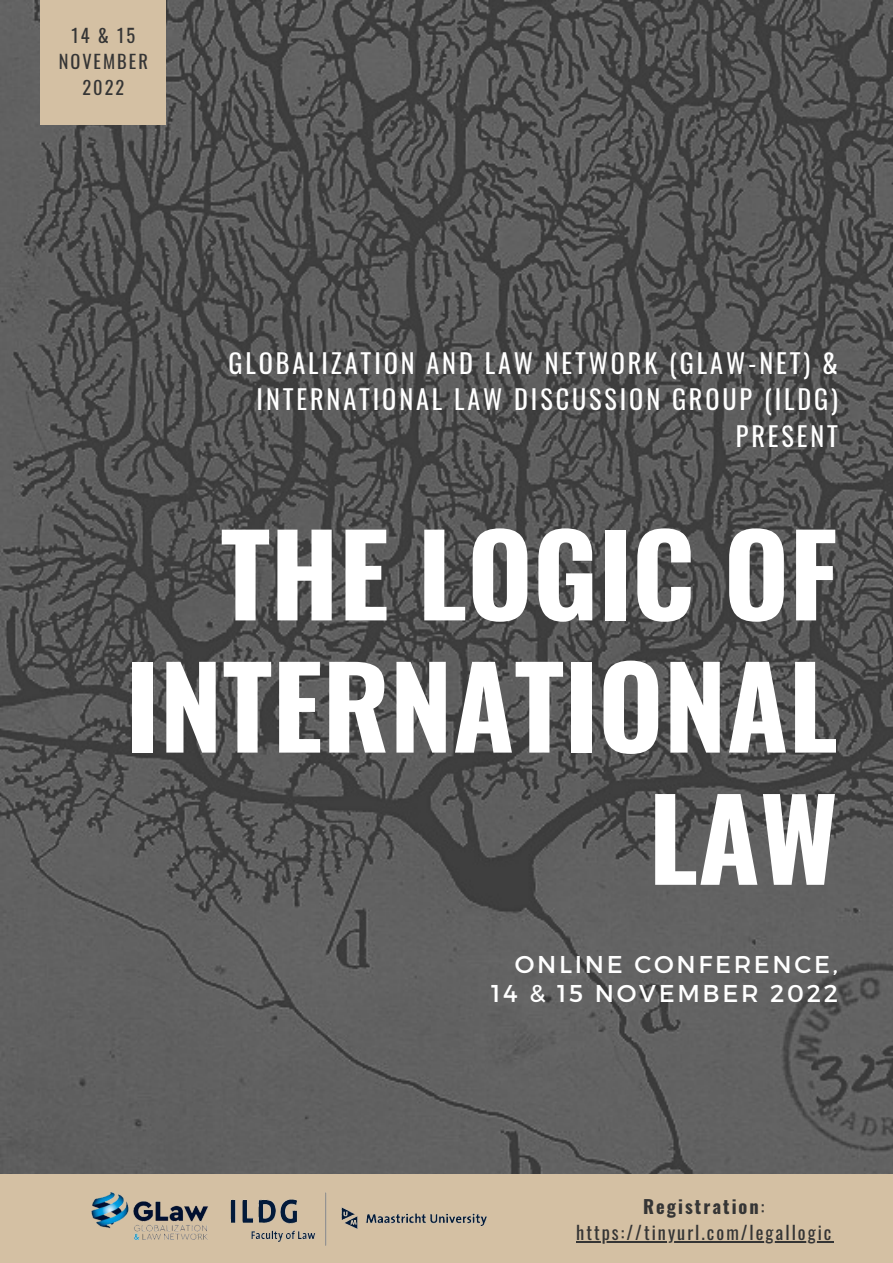
<style>
.page{position:relative;width:893px;height:1263px;background:#d4c0a3}
.page>*{position:absolute;margin:0;border:0;box-sizing:border-box;transform-origin:0 0}
.t1{font:700 112.05px/132.1px "Oswald";color:#fff;text-align:right}
.t2{font:26.25px/36.9px "Oswald";letter-spacing:.11em;color:#fff;text-align:right}
.t3{font:24.3px/28px "Montserrat";letter-spacing:.11em;color:#fff;text-align:right}
.t4{font:18.38px/25.9px "Oswald";letter-spacing:.11em;color:#353535;text-align:center}
.s1{font-weight:700}
</style>
<div class="page">
<img style="left:0;top:0;width:893px;height:1174px">
<div style="left:41px;top:0;width:125px;height:125px;background:#d4c0a3"></div>
<img style="left:230px;top:1192px;width:257px;height:54px">
<img style="left:91px;top:1192px;width:118px;height:48px">
<hr style="left:576px;top:1241px;width:257px;height:1px;background:#353535">
<p class="t4" style="left:59px;top:22px;width:91px">14 &amp; 15<br>NOVEMBER<br>2022</p>
<p class="t2" style="left:228px;top:343px;width:611px">GLOBALIZATION AND LAW NETWORK (GLAW-NET) &amp;<br>INTERNATIONAL LAW DISCUSSION GROUP (ILDG)<br>PRESENT</p>
<h1 class="t1" style="left:126px;top:504px;width:713px">THE LOGIC OF<br>INTERNATIONAL<br>LAW</h1>
<p class="t3" style="left:491px;top:949px;width:348px">ONLINE CONFERENCE,<br>14 &amp; 15 NOVEMBER 2022</p>
<p class="t4" style="left:576px;top:1192px;width:257px"><span class="s1">Registration</span>: https://tinyurl.com/legallogic</p>
</div>
